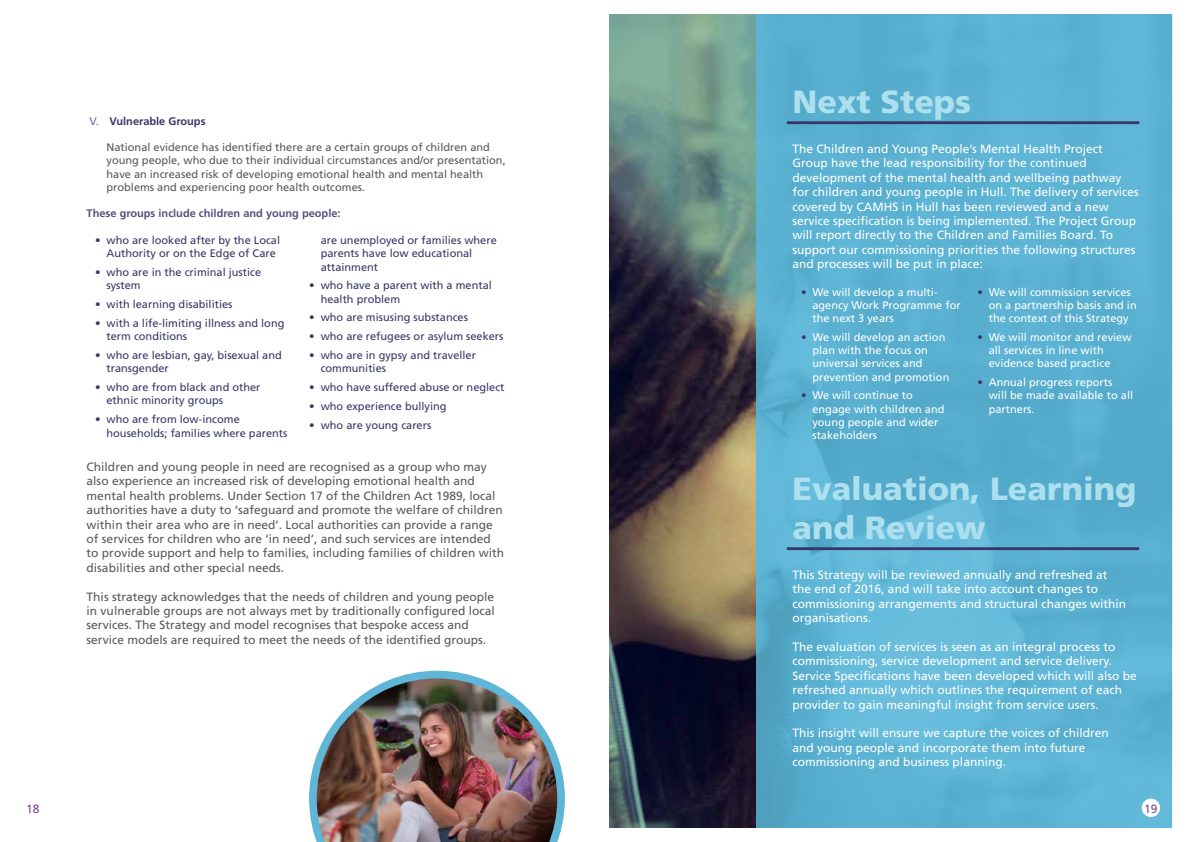
<style>
.page{position:relative;width:1191px;height:842px;background:#fff}
.page>*{position:absolute;margin:0;border:0;box-sizing:border-box;transform-origin:0 0}
.t1{font:900 32px/38.4px "Frutiger";color:#ade0ee}
.t2{font:12px/14.4px "Frutiger";color:#fff}
.t3{font:12px/14.4px "Frutiger";color:#58595b}
.t4{font:12px "Frutiger";color:#7f4a92}
.t5{font:11px/13.2px "Frutiger";color:#383769}
.t6{font:11px/13.2px "Frutiger";color:#fff}
.t7{font:11px/13.2px "Frutiger";color:#58595b}
.t8{font:700 11px "Frutiger";color:#53527f}
.t9{font:700 11px "Frutiger";color:#383769}
.s1{font-weight:400;color:#6265ae}
.s2{color:#383769}
</style>
<div class="page">
<img style="left:755px;top:14px;width:417px;height:814px">
<hr style="left:787px;top:121px;width:352px;height:3px;background:#383769">
<hr style="left:787px;top:547px;width:352px;height:3px;background:#383769">
<img style="left:609px;top:14px;width:146px;height:814px">
<img style="left:309px;top:671px;width:256px;height:171px">
<div style="left:1141px;top:799px;width:19px;height:18px;background:#fff;border-radius:50%"></div>
<p class="t9" style="left:89px;top:114px;width:118px"><span class="s1">V.</span> Vulnerable Groups</p>
<p class="t7" style="left:106px;top:141px;width:401px">National evidence has identified there are a certain groups of children and young people, who due to their individual circumstances and/or presentation, have an increased risk of developing emotional health and mental health problems and experiencing poor health outcomes.</p>
<p class="t8" style="left:87px;top:206px;width:255px">These groups include children and young people:</p>
<p class="t5" style="left:106px;top:234px;width:175px;text-indent:-11px">• who are looked after by the Local<br>Authority or on the Edge of Care</p>
<p class="t5" style="left:106px;top:266px;width:156px;text-indent:-11px">• who are in the criminal justice system</p>
<p class="t5" style="left:95px;top:298px;width:139px">• with learning disabilities</p>
<p class="t5" style="left:106px;top:317px;width:179px;text-indent:-11px">• with a life-limiting illness and long term conditions</p>
<p class="t5" style="left:106px;top:349px;width:177px;text-indent:-11px">• who are lesbian, gay, bisexual and transgender</p>
<p class="t5" style="left:106px;top:381px;width:156px;text-indent:-11px">• who are from black and other ethnic minority groups</p>
<p class="t5" style="left:106px;top:413px;width:182px;text-indent:-11px">• who are from low-income households; families where parents</p>
<p class="t5" style="left:321px;top:234px;width:178px">are unemployed or families where parents have low educational attainment</p>
<p class="t5" style="left:321px;top:279px;width:173px;text-indent:-11px">• who have a parent with a mental health problem</p>
<p class="t5" style="left:309px;top:311px;width:160px">• who are misusing substances</p>
<p class="t5" style="left:309px;top:330px;width:196px">• who are refugees or asylum seekers</p>
<p class="t5" style="left:321px;top:349px;width:157px;text-indent:-11px">• who are in gypsy and traveller communities</p>
<p class="t5" style="left:309px;top:381px;width:197px">• who have suffered abuse or neglect</p>
<p class="t5" style="left:309px;top:400px;width:139px">• who experience bullying</p>
<p class="t5" style="left:309px;top:418px;width:123px">• who are young carers</p>
<p class="t3" style="left:87px;top:460px;width:419px">Children and young people in need are recognised as a group who may also experience an increased risk of developing emotional health and mental health problems. Under Section 17 of the Children Act 1989, local authorities have a duty to ‘safeguard and promote the welfare of children within their area who are in need’. Local authorities can provide a range of services for children who are ‘in need’, and such services are intended to provide support and help to families, including families of children with disabilities and other special needs.</p>
<p class="t3" style="left:87px;top:589px;width:410px">This strategy acknowledges that the needs of children and young people in vulnerable groups are not always met by traditionally configured local services. The Strategy and model recognises that bespoke access and service models are required to meet the needs of the identified groups.</p>
<h1 class="t1" style="left:792px;top:82px;width:180px">Next Steps</h1>
<p class="t2" style="left:792px;top:141px;width:348px">The Children and Young People’s Mental Health Project Group have the lead responsibility for the continued development of the mental health and wellbeing pathway for children and young people in Hull. The delivery of services covered by CAMHS in Hull has been reviewed and a new service specification is being implemented. The Project Group will report directly to the Children and Families Board. To support our commissioning priorities the following structures and processes will be put in place:</p>
<p class="t6" style="left:812px;top:285px;width:150px;text-indent:-11px"><span class="s2">•</span> We will develop a multi&shy;agency Work Programme for the next 3 years</p>
<p class="t6" style="left:812px;top:330px;width:138px;text-indent:-11px"><span class="s2">•</span> We will develop an action plan with the focus on universal services and prevention and promotion</p>
<p class="t6" style="left:812px;top:389px;width:134px;text-indent:-11px"><span class="s2">•</span> We will continue to engage with children and young people and wider stakeholders</p>
<p class="t6" style="left:988px;top:285px;width:149px;text-indent:-11px"><span class="s2">•</span> We will commission services on a partnership basis and in the context of this Strategy</p>
<p class="t6" style="left:988px;top:330px;width:144px;text-indent:-11px"><span class="s2">•</span> We will monitor and review all services in line with evidence based practice</p>
<p class="t6" style="left:988px;top:376px;width:146px;text-indent:-11px"><span class="s2">•</span> Annual progress reports will be made available to all partners.</p>
<h1 class="t1" style="left:792px;top:469px;width:345px">Evaluation, Learning and Review</h1>
<p class="t2" style="left:792px;top:567px;width:335px">This Strategy will be reviewed annually and refreshed at the end of 2016, and will take into account changes to commissioning arrangements and structural changes within organisations.</p>
<p class="t2" style="left:792px;top:639px;width:346px">The evaluation of services is seen as an integral process to commissioning, service development and service delivery.<br>Service Specifications have been developed which will also be refreshed annually which outlines the requirement of each provider to gain meaningful insight from service users.</p>
<p class="t2" style="left:792px;top:726px;width:318px">This insight will ensure we capture the voices of children and young people and incorporate them into future commissioning and business planning.</p>
<p class="t4" style="left:26px;top:802px;width:15px">18</p>
<p class="t4" style="left:1144px;top:802px;width:15px">19</p>
</div>
